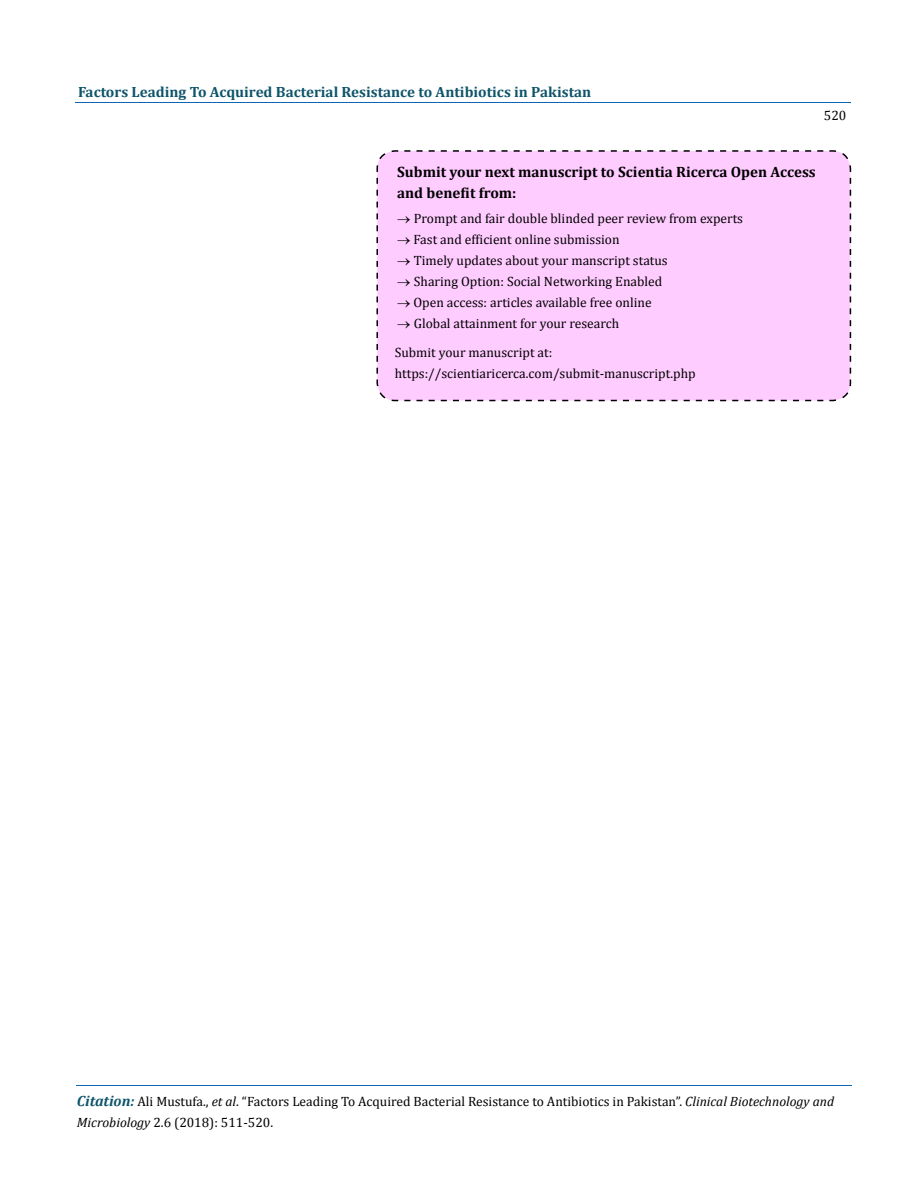
<style>
.page{position:relative;width:917px;height:1190px;background:#fff}
.page>*{position:absolute;margin:0;border:0;box-sizing:border-box;transform-origin:0 0}
.t1{font:700 15px/21px "Cambria";color:#000}
.t2{font:700 14.85px "Cambria";color:#0e546a}
.t3{font:13.5px/21px "Cambria";color:#000}
.s1{font-weight:700;font-style:italic;font-size:14.85px;color:#0e546a}
.s2{font-style:italic}
</style>
<div class="page">
<hr style="left:76px;top:1085px;width:775px;height:1px;background:#0d66b1">
<hr style="left:75px;top:103px;width:775px;height:1px;background:#0d66b1">
<div style="left:376px;top:150px;width:475px;height:252px;background:#fcf"></div>
<p class="t2" style="left:78px;top:83px;width:514px">Factors Leading To Acquired Bacterial Resistance to Antibiotics in Pakistan</p>
<p class="t3" style="left:824px;top:105px;width:24px">520</p>
<p class="t1" style="left:397px;top:161px;width:420px">Submit your next manuscript to Scientia Ricerca Open Access and benefit from:</p>
<p class="t3" style="left:397px;top:208px;width:347px">→ Prompt and fair double blinded peer review from experts</p>
<p class="t3" style="left:397px;top:229px;width:224px">→ Fast and efficient online submission</p>
<p class="t3" style="left:397px;top:250px;width:272px">→ Timely updates about your manscript status</p>
<p class="t3" style="left:397px;top:271px;width:266px">→ Sharing Option: Social Networking Enabled</p>
<p class="t3" style="left:397px;top:292px;width:256px">→ Open access: articles available free online</p>
<p class="t3" style="left:395px;top:309px;width:226px;line-height:29.4px">→ Global attainment for your research<br>Submit your manuscript at:</p>
<p class="t3" style="left:395px;top:363px;width:302px">https://scientiaricerca.com/submit-manuscript.php</p>
<p class="t3" style="left:77px;top:1090px;width:758px"><span class="s1">Citation:</span> Ali Mustufa., <span class="s2">et al</span>. “Factors Leading To Acquired Bacterial Resistance to Antibiotics in Pakistan”. <span class="s2">Clinical Biotechnology and<br>Microbiology</span> 2.6 (2018): 511-520.</p>
</div>
